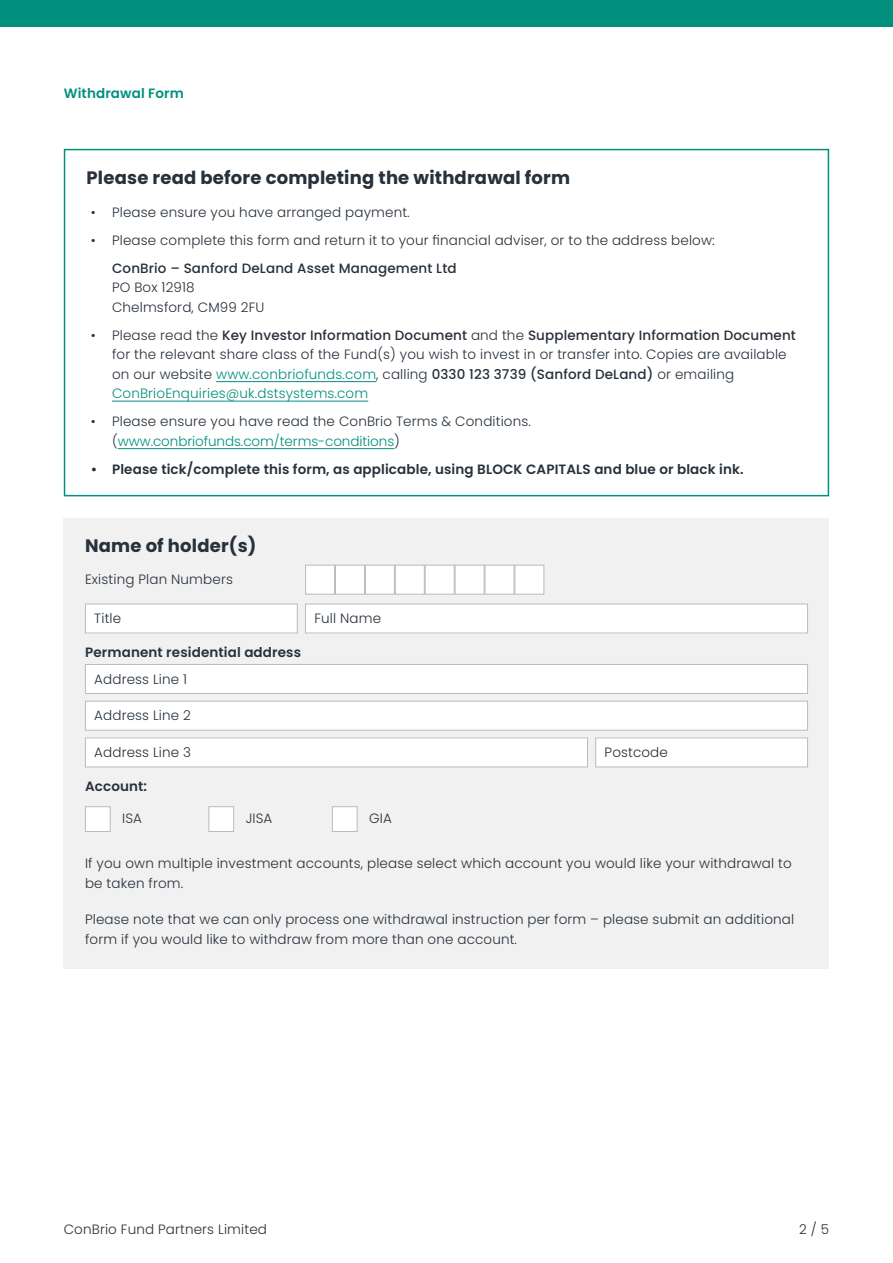
<style>
.page{position:relative;width:893px;height:1263px;background:#fff}
.page>*{position:absolute;margin:0;border:0;box-sizing:border-box;transform-origin:0 0}
.t1{font:700 18px "Poppins";letter-spacing:.01em;color:#27313b}
.t2{font:300 13.5px/19.5px "Poppins";letter-spacing:.01em;color:#27313b}
.t3{font:600 13.5px "Poppins";letter-spacing:.01em;color:#27313b}
.t4{font:500 13.5px "Poppins";letter-spacing:.01em;color:#27313b}
.t5{font:600 13.5px "Poppins";letter-spacing:.01em;color:#00907d}
.s1{font-weight:500}
.s2{color:#00907d}
</style>
<div class="page">
<div style="left:0;top:0;width:893px;height:26px;background:#00907d"></div>
<div style="left:64px;top:518px;width:765px;height:450px;background:#f1f1f1"></div>
<div style="left:305px;top:565px;width:30px;height:29px;background:#fff;border:1px solid #b8bcbc"></div>
<div style="left:335px;top:565px;width:30px;height:29px;background:#fff;border:1px solid #b8bcbc"></div>
<div style="left:365px;top:565px;width:30px;height:29px;background:#fff;border:1px solid #b8bcbc"></div>
<div style="left:395px;top:565px;width:30px;height:29px;background:#fff;border:1px solid #b8bcbc"></div>
<div style="left:425px;top:565px;width:30px;height:29px;background:#fff;border:1px solid #b8bcbc"></div>
<div style="left:455px;top:565px;width:29px;height:29px;background:#fff;border:1px solid #b8bcbc"></div>
<div style="left:485px;top:565px;width:29px;height:29px;background:#fff;border:1px solid #b8bcbc"></div>
<div style="left:514px;top:565px;width:30px;height:29px;background:#fff;border:1px solid #b8bcbc"></div>
<div style="left:85px;top:604px;width:212px;height:29px;background:#fff"></div>
<div style="left:85px;top:604px;width:213px;height:29px;border:1px solid #b8bcbc"></div>
<div style="left:305px;top:604px;width:502px;height:29px;background:#fff"></div>
<div style="left:305px;top:604px;width:503px;height:29px;border:1px solid #b8bcbc"></div>
<div style="left:85px;top:664px;width:722px;height:29px;background:#fff"></div>
<div style="left:85px;top:664px;width:723px;height:30px;border:1px solid #b8bcbc"></div>
<div style="left:85px;top:701px;width:722px;height:29px;background:#fff"></div>
<div style="left:85px;top:701px;width:723px;height:29px;border:1px solid #b8bcbc"></div>
<div style="left:85px;top:738px;width:502px;height:29px;background:#fff"></div>
<div style="left:85px;top:737px;width:503px;height:30px;border:1px solid #b8bcbc"></div>
<div style="left:596px;top:738px;width:211px;height:29px;background:#fff"></div>
<div style="left:595px;top:737px;width:213px;height:30px;border:1px solid #b8bcbc"></div>
<div style="left:85px;top:806px;width:26px;height:26px;background:#fff;border:1px solid #b8bcbc"></div>
<div style="left:209px;top:806px;width:25px;height:26px;background:#fff;border:1px solid #b8bcbc"></div>
<div style="left:332px;top:806px;width:25px;height:26px;background:#fff;border:1px solid #b8bcbc"></div>
<hr style="left:216px;top:381px;width:160px;height:1px;background:#00907d">
<hr style="left:112px;top:401px;width:256px;height:1px;background:#00907d">
<hr style="left:118px;top:448px;width:276px;height:1px;background:#00907d">
<div style="left:64px;top:149px;width:765px;height:347px;border:2px solid #00907d"></div>
<p class="t5" style="left:64px;top:86px;width:122px">Withdrawal Form</p>
<h1 class="t1" style="left:87px;top:168px;width:485px">Please read before completing the withdrawal form</h1>
<p class="t2" style="left:91px;top:202px;width:320px">• Please ensure you have arranged payment.</p>
<p class="t2" style="left:91px;top:230px;width:625px">• Please complete this form and return it to your financial adviser, or to the address below:</p>
<p class="t4" style="left:112px;top:260px;width:346px">ConBrio – Sanford DeLand Asset Management Ltd</p>
<p class="t2" style="left:112px;top:278px;width:154px">PO Box 12918<br>Chelmsford, CM99 2FU</p>
<p class="t2" style="left:112px;top:325px;width:685px;text-indent:-21px">• Please read the <span class="s1">Key Investor Information Document</span> and the <span class="s1">Supplementary Information Document </span>for the relevant share class of the Fund(s) you wish to invest in or transfer into. Copies are available on our website <span class="s2">www.conbriofunds.com</span>, calling <span class="s1">0330 123 3739 (Sanford DeLand)</span> or emailing <span class="s2">ConBrioEnquiries@uk.dstsystems.com</span></p>
<p class="t2" style="left:112px;top:412px;width:420px;text-indent:-21px">• Please ensure you have read the ConBrio Terms &amp; Conditions. (<span class="s2">www.conbriofunds.com/terms-conditions</span>)</p>
<p class="t3" style="left:91px;top:461px;width:654px">• Please tick/complete this form, as applicable, using BLOCK CAPITALS and blue or black ink.</p>
<h1 class="t1" style="left:85px;top:535px;width:173px">Name of holder(s)</h1>
<p class="t2" style="left:85px;top:569px;width:149px">Existing Plan Numbers</p>
<p class="t2" style="left:94px;top:609px;width:28px">Title</p>
<p class="t2" style="left:314px;top:609px;width:68px">Full Name</p>
<p class="t3" style="left:85px;top:645px;width:218px">Permanent residential address</p>
<p class="t2" style="left:94px;top:669px;width:94px">Address Line 1</p>
<p class="t2" style="left:94px;top:706px;width:98px">Address Line 2</p>
<p class="t2" style="left:94px;top:743px;width:98px">Address Line 3</p>
<p class="t2" style="left:605px;top:743px;width:65px">Postcode</p>
<p class="t3" style="left:85px;top:778px;width:64px">Account:</p>
<p class="t2" style="left:122px;top:809px;width:21px">ISA</p>
<p class="t2" style="left:246px;top:809px;width:28px">JISA</p>
<p class="t2" style="left:369px;top:809px;width:24px">GIA</p>
<p class="t2" style="left:85px;top:854px;width:708px">If you own multiple investment accounts, please select which account you would like your withdrawal to be taken from.</p>
<p class="t2" style="left:85px;top:910px;width:711px">Please note that we can only process one withdrawal instruction per form – please submit an additional form if you would like to withdraw from more than one account.</p>
<p class="t2" style="left:64px;top:1220px;width:205px">ConBrio Fund Partners Limited</p>
<p class="t2" style="left:799px;top:1220px;width:31px">2 / 5</p>
</div>
